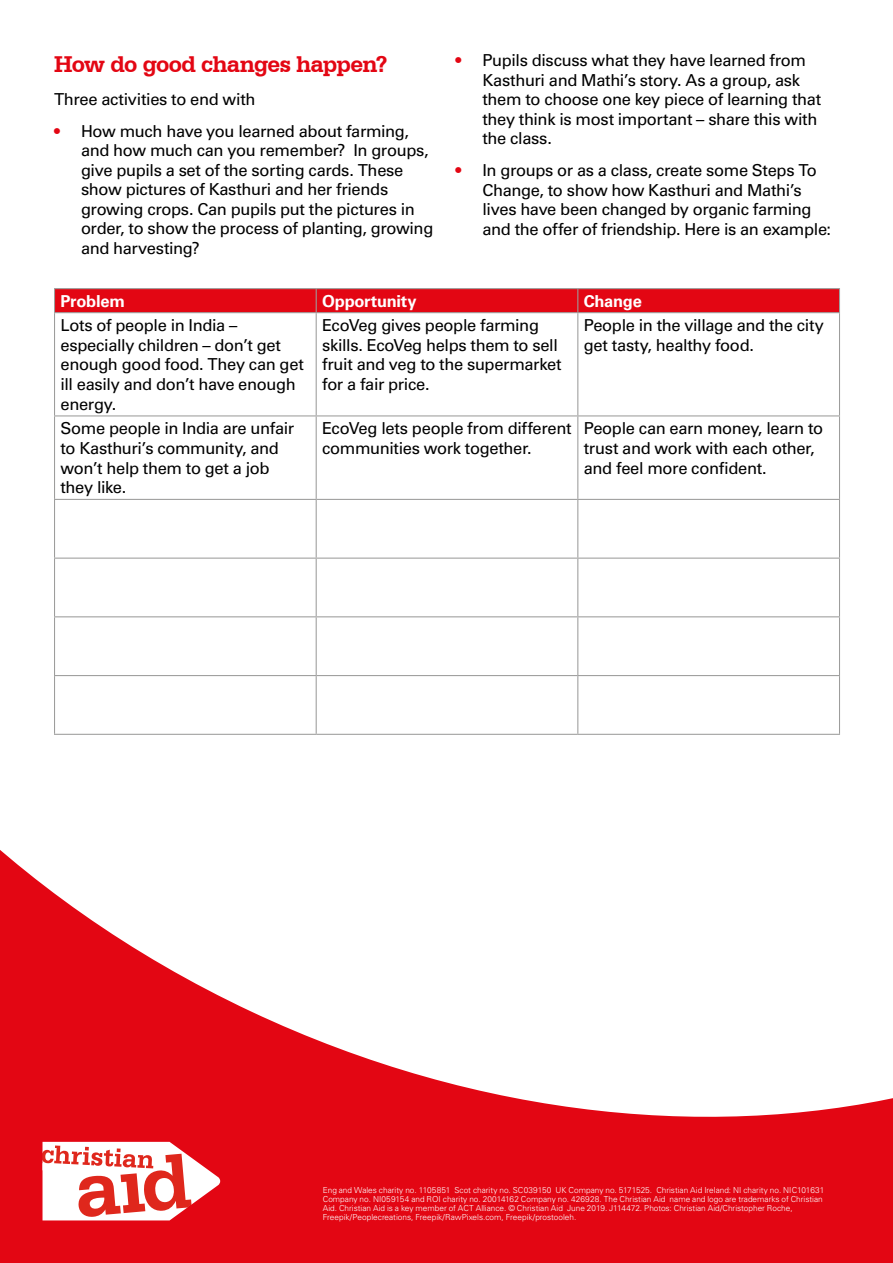
<style>
.page{position:relative;width:893px;height:1263px;background:#fff}
.page>*{position:absolute;margin:0;border:0;box-sizing:border-box;transform-origin:0 0}
.t1{font:700 24px "Serifa BT";letter-spacing:-.03em;color:#e30613}
.t2{font:16.5px/19.8px "Univers CA";letter-spacing:-.025em;color:#000}
.t3{font:700 16.5px "Univers CA";letter-spacing:-.015em;color:#fff}
.t4{font:300 8.25px/9px "Univers CA";color:#fff}
.s1{color:#e30613}
</style>
<div class="page">
<hr style="left:54px;top:288px;width:262px;height:1px;background:#9d9d9c">
<hr style="left:316px;top:288px;width:262px;height:1px;background:#9d9d9c">
<hr style="left:578px;top:288px;width:262px;height:1px;background:#9d9d9c">
<div style="left:54px;top:289px;width:786px;height:23px;background:#e30613"></div>
<hr style="left:54px;top:312px;width:262px;height:1px;background:#9d9d9c">
<hr style="left:54px;top:313px;width:1px;height:102px;background:#9d9d9c">
<hr style="left:316px;top:312px;width:262px;height:1px;background:#9d9d9c">
<hr style="left:316px;top:313px;width:1px;height:102px;background:#9d9d9c">
<hr style="left:578px;top:312px;width:262px;height:1px;background:#9d9d9c">
<hr style="left:577px;top:313px;width:1px;height:102px;background:#9d9d9c">
<hr style="left:839px;top:313px;width:1px;height:102px;background:#9d9d9c">
<hr style="left:54px;top:415px;width:262px;height:1px;background:#9d9d9c">
<hr style="left:54px;top:416px;width:1px;height:83px;background:#9d9d9c">
<hr style="left:316px;top:415px;width:262px;height:1px;background:#9d9d9c">
<hr style="left:316px;top:416px;width:1px;height:83px;background:#9d9d9c">
<hr style="left:578px;top:415px;width:262px;height:1px;background:#9d9d9c">
<hr style="left:577px;top:416px;width:1px;height:83px;background:#9d9d9c">
<hr style="left:839px;top:416px;width:1px;height:83px;background:#9d9d9c">
<hr style="left:54px;top:499px;width:262px;height:1px;background:#9d9d9c">
<hr style="left:54px;top:500px;width:1px;height:58px;background:#9d9d9c">
<hr style="left:316px;top:499px;width:262px;height:1px;background:#9d9d9c">
<hr style="left:316px;top:500px;width:1px;height:58px;background:#9d9d9c">
<hr style="left:578px;top:499px;width:262px;height:1px;background:#9d9d9c">
<hr style="left:577px;top:500px;width:1px;height:58px;background:#9d9d9c">
<hr style="left:839px;top:500px;width:1px;height:58px;background:#9d9d9c">
<hr style="left:54px;top:558px;width:262px;height:1px;background:#9d9d9c">
<hr style="left:54px;top:559px;width:1px;height:57px;background:#9d9d9c">
<hr style="left:316px;top:558px;width:262px;height:1px;background:#9d9d9c">
<hr style="left:316px;top:559px;width:1px;height:57px;background:#9d9d9c">
<hr style="left:578px;top:558px;width:262px;height:1px;background:#9d9d9c">
<hr style="left:577px;top:559px;width:1px;height:57px;background:#9d9d9c">
<hr style="left:839px;top:559px;width:1px;height:57px;background:#9d9d9c">
<hr style="left:54px;top:616px;width:262px;height:1px;background:#9d9d9c">
<hr style="left:54px;top:617px;width:1px;height:58px;background:#9d9d9c">
<hr style="left:316px;top:616px;width:262px;height:1px;background:#9d9d9c">
<hr style="left:316px;top:617px;width:1px;height:58px;background:#9d9d9c">
<hr style="left:578px;top:616px;width:262px;height:1px;background:#9d9d9c">
<hr style="left:577px;top:617px;width:1px;height:58px;background:#9d9d9c">
<hr style="left:839px;top:617px;width:1px;height:58px;background:#9d9d9c">
<hr style="left:54px;top:675px;width:262px;height:1px;background:#9d9d9c">
<hr style="left:54px;top:676px;width:1px;height:58px;background:#9d9d9c">
<hr style="left:316px;top:675px;width:262px;height:1px;background:#9d9d9c">
<hr style="left:316px;top:676px;width:1px;height:58px;background:#9d9d9c">
<hr style="left:578px;top:675px;width:262px;height:1px;background:#9d9d9c">
<hr style="left:577px;top:676px;width:1px;height:58px;background:#9d9d9c">
<hr style="left:839px;top:676px;width:1px;height:58px;background:#9d9d9c">
<hr style="left:54px;top:734px;width:262px;height:1px;background:#9d9d9c">
<hr style="left:316px;top:734px;width:262px;height:1px;background:#9d9d9c">
<hr style="left:578px;top:734px;width:262px;height:1px;background:#9d9d9c">
<svg style="left:0;top:850px;width:893px;height:413px;fill:#e30613"></svg>
<svg style="left:43px;top:1142px;width:177px;height:78px"></svg>
<h1 class="t1" style="left:54px;top:49px;width:335px">How do good changes happen?</h1>
<p class="t2" style="left:54px;top:89px;width:203px">Three activities to end with</p>
<p class="t2" style="left:81px;top:121px;width:354px;text-indent:-27px"><span class="s1">•</span> How much have you learned about farming, and how much can you remember? In groups, give pupils a set of the sorting cards. These show pictures of Kasthuri and her friends growing crops. Can pupils put the pictures in order, to show the process of planting, growing and harvesting?</p>
<p class="t2" style="left:482px;top:51px;width:340px;text-indent:-27px"><span class="s1">•</span> Pupils discuss what they have learned from Kasthuri and Mathi’s story. As a group, ask them to choose one key piece of learning that they think is most important – share this with the class.</p>
<p class="t2" style="left:482px;top:161px;width:350px;text-indent:-27px"><span class="s1">•</span> In groups or as a class, create some Steps To Change, to show how Kasthuri and Mathi’s lives have been changed by organic farming and the offer of friendship. Here is an example:</p>
<p class="t3" style="left:61px;top:291px;width:66px">Problem</p>
<p class="t3" style="left:322px;top:291px;width:96px">Opportunity</p>
<p class="t3" style="left:584px;top:291px;width:59px">Change</p>
<p class="t2" style="left:61px;top:315px;width:245px">Lots of people in India – especially children – don’t get enough good food. They can get ill easily and don’t have enough energy.</p>
<p class="t2" style="left:322px;top:315px;width:241px">EcoVeg gives people farming skills. EcoVeg helps them to sell fruit and veg to the supermarket for a fair price.</p>
<p class="t2" style="left:584px;top:315px;width:242px">People in the village and the city get tasty, healthy food.</p>
<p class="t2" style="left:61px;top:418px;width:235px">Some people in India are unfair to Kasthuri’s community, and won’t help them to get a job they like.</p>
<p class="t2" style="left:322px;top:418px;width:251px">EcoVeg lets people from different communities work together.</p>
<p class="t2" style="left:584px;top:418px;width:241px">People can earn money, learn to trust and work with each other, and feel more confident.</p>
<p class="t4" style="left:323px;top:1186px;width:503px">Eng and Wales charity no. 1105851 Scot charity no. SC039150 UK Company no. 5171525. Christian Aid Ireland: NI charity no. NIC101631<br>Company no. NI059154 and ROI charity no. 20014162 Company no. 426928. The Christian Aid name and logo are trademarks of Christian Aid. Christian Aid is a key member of ACT Alliance. © Christian Aid June 2019. J114472. Photos: Christian Aid/Christopher Roche, Freepik/Peoplecreations, Freepik/RawPixels.com, Freepik/prostooleh.</p>
</div>
